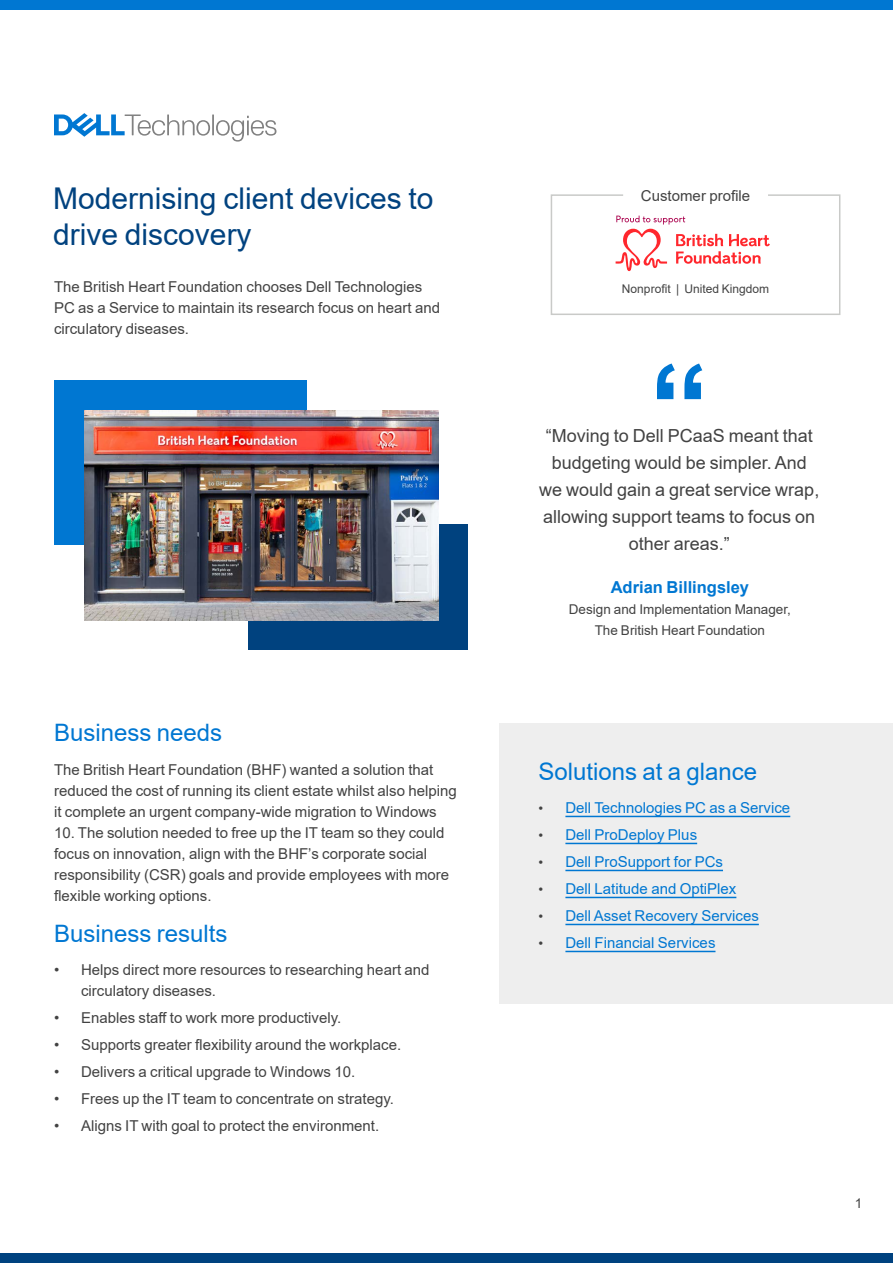
<style>
.page{position:relative;width:893px;height:1263px;background:#fff}
.page>*{position:absolute;margin:0;border:0;box-sizing:border-box;transform-origin:0 0}
.t1{font:700 120px "Arial";color:#0077d2}
.H1_Heading{font:30px "Arial";color:#00427f}
.H2_Heading{font:24px "Arial";color:#0077d2}
.t2{font:18px/27px "Arial";color:#424242;text-align:center}
.Quote_Attribute_Name{font:700 16.5px "Arial";color:#0077d2}
.Body_10pt{font:15px/21px "Arial";color:#424242}
.t3{font:15px "Arial";color:#0077d2}
.H4_Customer_Profile{font:15px "Arial";color:#424242}
.Quote_Attribute_Job{font:13.5px/21px "Arial";color:#424242;text-align:center}
.Page_numbers{font:13.5px "Arial";color:#424242}
.Instustry_Location_h{font:12px "Arial";color:#424242}
.s1{font-size:13.5px;color:#424242}
</style>
<div class="page">
<div style="left:499px;top:724px;width:393px;height:280px;background:#eee"></div>
<div style="left:0;top:1253px;width:893px;height:10px;background:#00427f"></div>
<div style="left:0;top:0;width:893px;height:10px;background:#0077d2"></div>
<svg style="left:54px;top:113px;width:222px;height:29px"></svg>
<div style="left:248px;top:524px;width:220px;height:126px;background:#00427f"></div>
<div style="left:54px;top:380px;width:253px;height:165px;background:#0077d2"></div>
<img style="left:84px;top:410px;width:354px;height:210px">
<hr style="left:565px;top:816px;width:225px;height:1px;background:#0077d2">
<hr style="left:565px;top:843px;width:132px;height:1px;background:#0077d2">
<hr style="left:565px;top:870px;width:158px;height:1px;background:#0077d2">
<hr style="left:565px;top:897px;width:171px;height:1px;background:#0077d2">
<hr style="left:565px;top:924px;width:194px;height:1px;background:#0077d2">
<hr style="left:565px;top:951px;width:150px;height:1px;background:#0077d2">
<svg style="left:550px;top:194px;width:291px;height:121px"></svg>
<p class="H1_Heading" style="left:53px;top:178px;width:382px">Modernising client devices to</p>
<p class="H4_Customer_Profile" style="left:641px;top:185px;width:111px">Customer profile</p>
<p class="H1_Heading" style="left:53px;top:214px;width:200px">drive discovery</p>
<p class="Body_10pt" style="left:54px;top:276px;width:387px">The British Heart Foundation chooses Dell Technologies<br>PC as a Service to maintain its research focus on heart and circulatory diseases.</p>
<p class="Instustry_Location_h" style="left:622px;top:280px;width:149px">Nonprofit | United Kingdom</p>
<p class="t1" style="left:649px;top:323px;width:61px">“</p>
<p class="H2_Heading" style="left:54px;top:716px;width:170px">Business needs</p>
<p class="Body_10pt" style="left:54px;top:759px;width:404px">The British Heart Foundation (BHF) wanted a solution that reduced the cost of running its client estate whilst also helping it complete an urgent company-wide migration to Windows</p>
<p class="Body_10pt" style="left:54px;top:822px;width:397px">10. The solution needed to free up the IT team so they could focus on innovation, align with the BHF’s corporate social responsibility (CSR) goals and provide employees with more flexible working options.</p>
<p class="H2_Heading" style="left:54px;top:917px;width:175px">Business results</p>
<p class="Body_10pt" style="left:81px;top:959px;width:350px;text-indent:-27px">• Helps direct more resources to researching heart and circulatory diseases.</p>
<p class="Body_10pt" style="left:54px;top:1007px;width:289px">• Enables staff to work more productively.</p>
<p class="Body_10pt" style="left:54px;top:1034px;width:349px">• Supports greater flexibility around the workplace.</p>
<p class="Body_10pt" style="left:54px;top:1061px;width:303px">• Delivers a critical upgrade to Windows 10.</p>
<p class="Body_10pt" style="left:54px;top:1088px;width:341px">• Frees up the IT team to concentrate on strategy.</p>
<p class="Body_10pt" style="left:54px;top:1115px;width:327px">• Aligns IT with goal to protect the environment.</p>
<p class="t2" style="left:539px;top:422px;width:282px">“Moving to Dell PCaaS meant that budgeting would be simpler. And we would gain a great service wrap, allowing support teams to focus on other areas.”</p>
<p class="Quote_Attribute_Name" style="left:611px;top:576px;width:140px">Adrian Billingsley</p>
<p class="Quote_Attribute_Job" style="left:569px;top:599px;width:224px">Design and Implementation Manager,<br>The British Heart Foundation</p>
<p class="H2_Heading" style="left:538px;top:755px;width:220px">Solutions at a glance</p>
<p class="t3" style="left:538px;top:798px;width:253px"><span class="s1">•</span> Dell Technologies PC as a Service</p>
<p class="t3" style="left:538px;top:825px;width:160px"><span class="s1">•</span> Dell ProDeploy Plus</p>
<p class="t3" style="left:538px;top:852px;width:186px"><span class="s1">•</span> Dell ProSupport for PCs</p>
<p class="t3" style="left:538px;top:879px;width:199px"><span class="s1">•</span> Dell Latitude and OptiPlex</p>
<p class="t3" style="left:538px;top:906px;width:222px"><span class="s1">•</span> Dell Asset Recovery Services</p>
<p class="t3" style="left:538px;top:933px;width:179px"><span class="s1">•</span> Dell Financial Services</p>
<p class="Page_numbers" style="left:855px;top:1194px;width:9px">1</p>
</div>
